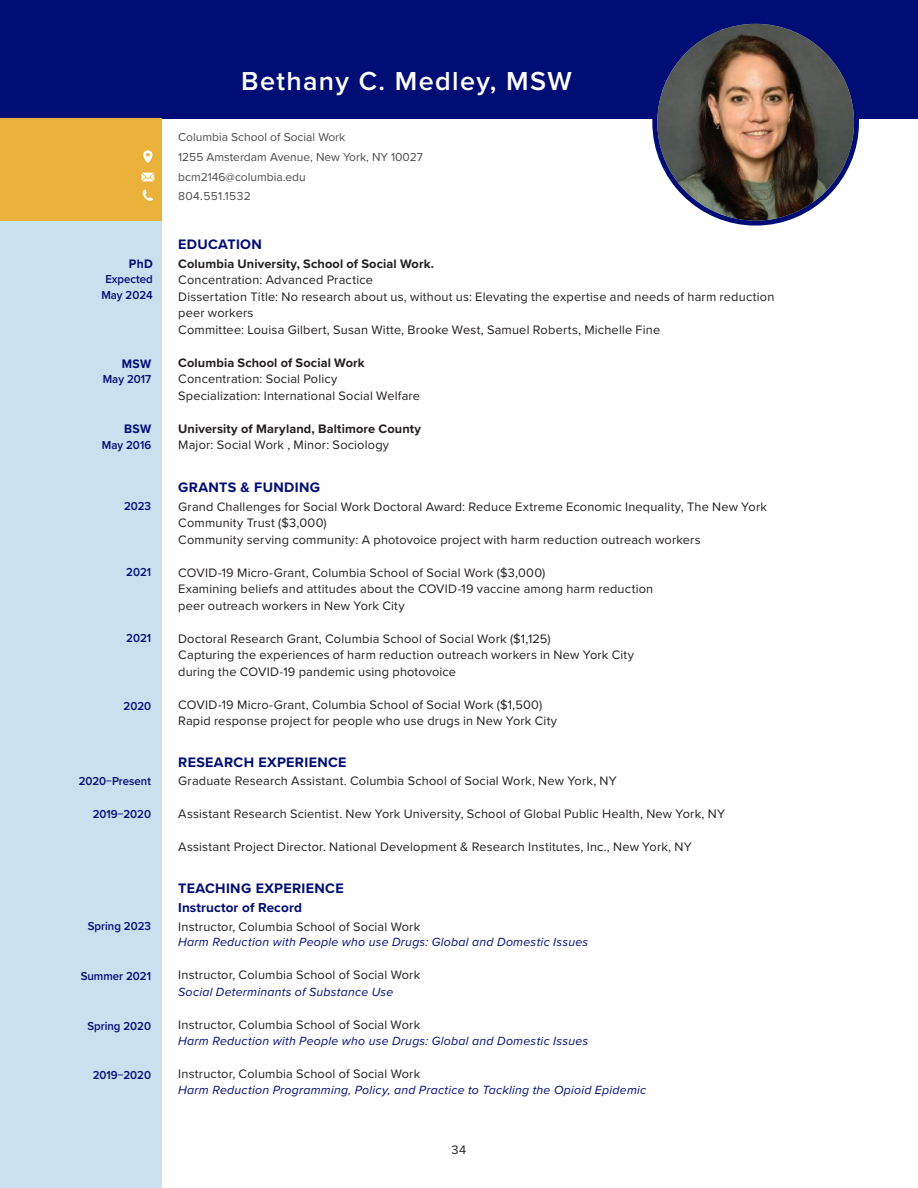
<style>
.page{position:relative;width:918px;height:1188px;background:#fff}
.page>*{position:absolute;margin:0;border:0;box-sizing:border-box;transform-origin:0 0}
.t1{font:600 27px "Proxima Nova";letter-spacing:.05em;color:#fff}
.sub_title{font:700 14.25px "Proxima Nova";letter-spacing:.025em;color:#000d74}
.sub_title-2{font:700 13.5px "Proxima Nova";letter-spacing:.01em;color:#000d74}
.Paragraph_Style_2{font:12.75px/16.5px "Proxima Nova";letter-spacing:.015em;color:#231f20}
.Paragraph_Style_2-2{font:700 12.75px "Proxima Nova";letter-spacing:.01em;color:#231f20}
.year{font:700 12.75px "Proxima Nova";letter-spacing:.03em;color:#000d74;scale:.95 1}
.Paragraph_Style_2-3{font:italic 12.3px "Proxima Nova";letter-spacing:.02em;color:#000d74}
.year-2{font:600 12px "Proxima Nova";color:#000d74;scale:.95 1}
.info{font:12px "Proxima Nova";color:#4b4c4d}
.info-2{font:12px "Proxima Nova";letter-spacing:.03em;color:#4b4c4d}
</style>
<div class="page">
<div style="left:0;top:118px;width:162px;height:1070px;background:#c7e1ef"></div>
<div style="left:0;top:0;width:918px;height:118px;background:#000d74"></div>
<div style="left:652px;top:19px;width:207px;height:207px;background:#000d74;border-radius:50%"></div>
<div style="left:0;top:118px;width:162px;height:103px;background:#eab13b"></div>
<svg style="left:142px;top:173px;width:12px;height:8px"></svg>
<svg style="left:143px;top:190px;width:10px;height:11px"></svg>
<svg style="left:143px;top:150px;width:10px;height:13px"></svg>
<img style="left:657px;top:24px;width:197px;height:197px;border-radius:98px">
<p class="t1" style="left:241px;top:61px;width:332px">Bethany C. Medley, MSW</p>
<p class="info" style="left:178px;top:128px;width:169px">Columbia School of Social Work</p>
<p class="info" style="left:178px;top:148px;width:246px">1255 Amsterdam Avenue, New York, NY 10027</p>
<p class="info" style="left:178px;top:168px;width:129px">bcm2146@columbia.edu</p>
<p class="info-2" style="left:178px;top:188px;width:74px">804.551.1532</p>
<p class="year" style="left:129px;top:254px;width:27px">PhD</p>
<p class="year-2" style="left:105px;top:270px;width:51px">Expected</p>
<p class="year-2" style="left:101px;top:286px;width:56px">May 2024</p>
<p class="year" style="left:122px;top:354px;width:33px">MSW</p>
<p class="year-2" style="left:103px;top:370px;width:53px">May 2017</p>
<p class="year" style="left:124px;top:420px;width:30px">BSW</p>
<p class="year-2" style="left:102px;top:436px;width:53px">May 2016</p>
<p class="sub_title" style="left:178px;top:234px;width:85px">EDUCATION</p>
<p class="Paragraph_Style_2-2" style="left:178px;top:254px;width:257px">Columbia University, School of Social Work.</p>
<p class="Paragraph_Style_2" style="left:178px;top:271px;width:196px">Concentration: Advanced Practice</p>
<p class="Paragraph_Style_2" style="left:178px;top:288px;width:598px">Dissertation Title: No research about us, without us: Elevating the expertise and needs of harm reduction peer workers</p>
<p class="Paragraph_Style_2" style="left:178px;top:321px;width:483px">Committee: Louisa Gilbert, Susan Witte, Brooke West, Samuel Roberts, Michelle Fine</p>
<p class="Paragraph_Style_2-2" style="left:178px;top:353px;width:188px">Columbia School of Social Work</p>
<p class="Paragraph_Style_2" style="left:178px;top:370px;width:161px">Concentration: Social Policy</p>
<p class="Paragraph_Style_2" style="left:178px;top:387px;width:243px">Specialization: International Social Welfare</p>
<p class="Paragraph_Style_2-2" style="left:178px;top:419px;width:244px">University of Maryland, Baltimore County</p>
<p class="Paragraph_Style_2" style="left:178px;top:436px;width:213px">Major: Social Work , Minor: Sociology</p>
<p class="sub_title" style="left:178px;top:477px;width:143px">GRANTS &amp; FUNDING</p>
<p class="year-2" style="left:124px;top:497px;width:30px">2023</p>
<p class="Paragraph_Style_2" style="left:178px;top:498px;width:590px">Grand Challenges for Social Work Doctoral Award: Reduce Extreme Economic Inequality, The New York<br>Community Trust ($3,000)</p>
<p class="Paragraph_Style_2" style="left:178px;top:531px;width:524px">Community serving community: A photovoice project with harm reduction outreach workers</p>
<p class="Paragraph_Style_2" style="left:178px;top:564px;width:369px">COVID-19 Micro-Grant, Columbia School of Social Work ($3,000)</p>
<p class="Paragraph_Style_2" style="left:178px;top:580px;width:477px">Examining beliefs and attitudes about the COVID-19 vaccine among harm reduction</p>
<p class="Paragraph_Style_2" style="left:178px;top:597px;width:228px">peer outreach workers in New York City</p>
<p class="Paragraph_Style_2" style="left:178px;top:630px;width:374px">Doctoral Research Grant, Columbia School of Social Work ($1,125)</p>
<p class="Paragraph_Style_2" style="left:178px;top:646px;width:457px">Capturing the experiences of harm reduction outreach workers in New York City</p>
<p class="Paragraph_Style_2" style="left:178px;top:663px;width:279px">during the COVID-19 pandemic using photovoice</p>
<p class="Paragraph_Style_2" style="left:178px;top:696px;width:366px">COVID-19 Micro-Grant, Columbia School of Social Work ($1,500)</p>
<p class="Paragraph_Style_2" style="left:178px;top:712px;width:381px">Rapid response project for people who use drugs in New York City</p>
<p class="year-2" style="left:126px;top:563px;width:28px">2021</p>
<p class="year-2" style="left:126px;top:629px;width:28px">2021</p>
<p class="year-2" style="left:124px;top:697px;width:31px">2020</p>
<p class="year-2" style="left:79px;top:772px;width:78px">2020−Present</p>
<p class="year-2" style="left:93px;top:805px;width:63px">2019−2020</p>
<p class="year-2" style="left:88px;top:917px;width:68px">Spring 2023</p>
<p class="year-2" style="left:81px;top:967px;width:76px">Summer 2021</p>
<p class="year-2" style="left:87px;top:1017px;width:69px">Spring 2020</p>
<p class="year-2" style="left:93px;top:1066px;width:63px">2019−2020</p>
<p class="sub_title" style="left:178px;top:751px;width:170px">RESEARCH EXPERIENCE</p>
<p class="Paragraph_Style_2" style="left:178px;top:772px;width:440px">Graduate Research Assistant. Columbia School of Social Work, New York, NY</p>
<p class="Paragraph_Style_2" style="left:178px;top:805px;width:548px">Assistant Research Scientist. New York University, School of Global Public Health, New York, NY</p>
<p class="Paragraph_Style_2" style="left:178px;top:838px;width:515px">Assistant Project Director. National Development &amp; Research Institutes, Inc., New York, NY</p>
<p class="sub_title" style="left:178px;top:877px;width:167px">TEACHING EXPERIENCE</p>
<p class="Paragraph_Style_2" style="left:178px;top:918px;width:244px">Instructor, Columbia School of Social Work</p>
<p class="Paragraph_Style_2-3" style="left:178px;top:933px;width:412px">Harm Reduction with People who use Drugs: Global and Domestic Issues</p>
<p class="Paragraph_Style_2" style="left:178px;top:966px;width:244px">Instructor, Columbia School of Social Work</p>
<p class="Paragraph_Style_2-3" style="left:178px;top:983px;width:217px">Social Determinants of Substance Use</p>
<p class="Paragraph_Style_2" style="left:178px;top:1016px;width:244px">Instructor, Columbia School of Social Work</p>
<p class="Paragraph_Style_2-3" style="left:178px;top:1032px;width:412px">Harm Reduction with People who use Drugs: Global and Domestic Issues</p>
<p class="Paragraph_Style_2" style="left:178px;top:1065px;width:244px">Instructor, Columbia School of Social Work</p>
<p class="Paragraph_Style_2-3" style="left:178px;top:1081px;width:470px">Harm Reduction Programming, Policy, and Practice to Tackling the Opioid Epidemic</p>
<p class="sub_title-2" style="left:178px;top:897px;width:125px">Instructor of Record</p>
<p class="Paragraph_Style_2" style="left:452px;top:1141px;width:16px">34</p>
</div>
